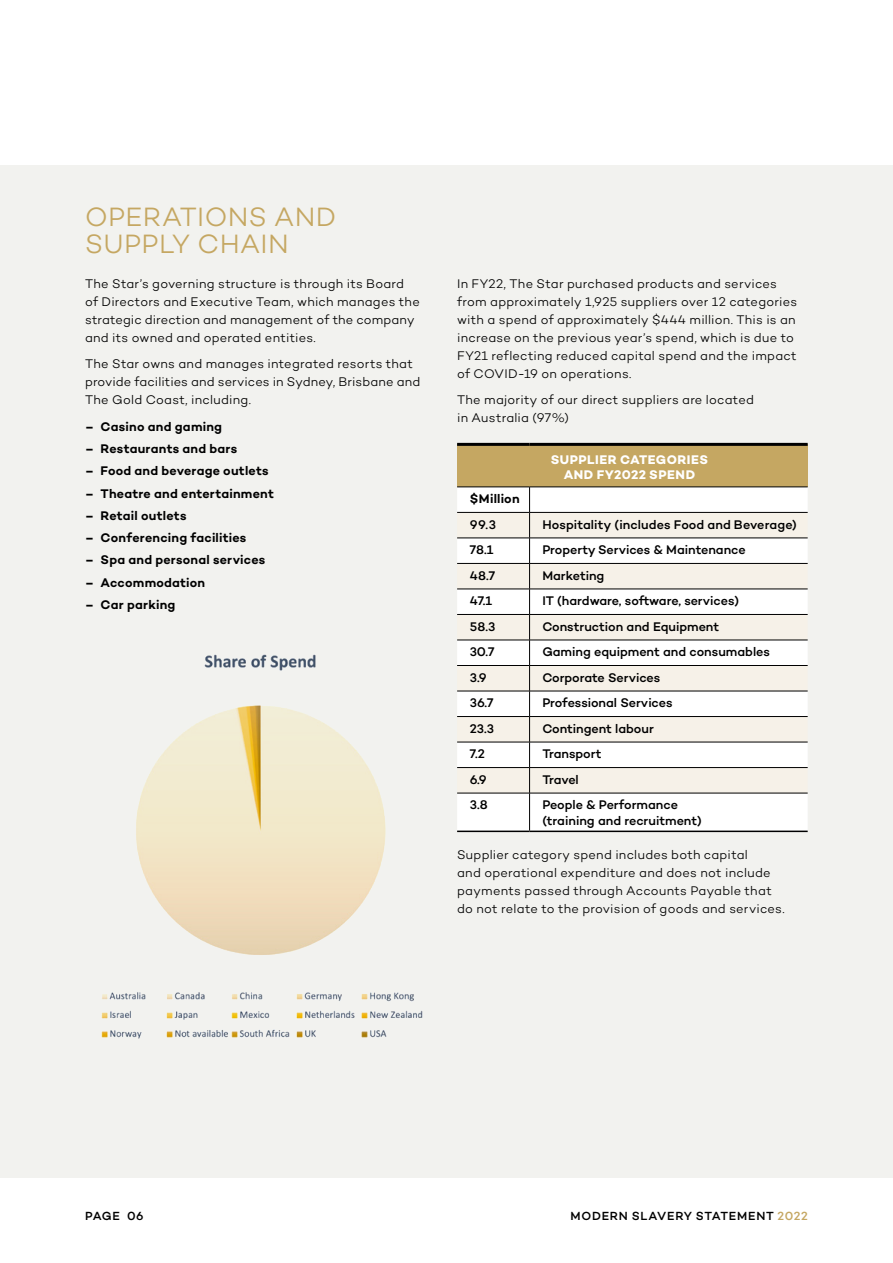
<style>
.page{position:relative;width:893px;height:1263px;background:#fff}
.page>*{position:absolute;margin:0;border:0;box-sizing:border-box;transform-origin:0 0}
.t1{font:300 27px/27px "Campton";letter-spacing:.01em;color:#c5a762}
.t2{font:300 12.75px/18px "Campton";letter-spacing:.015em;color:#000}
.t3{font:500 12.75px/15.3px "Campton";letter-spacing:-.005em;color:#000}
.t4{font:600 12.75px "Campton";letter-spacing:.015em;color:#000}
.t5{font:700 12.75px/15.3px "Campton";letter-spacing:.035em;color:#fff;text-align:center}
.t6{font:500 12px "Campton";letter-spacing:.055em;color:#000}
.s1{color:#c5a762}
</style>
<div class="page">
<div style="left:0;top:166px;width:893px;height:1012px;background:#f2f2ef"></div>
<img style="left:101px;top:654px;width:322px;height:385px">
<div style="left:457px;top:444px;width:351px;height:43px;background:#c5a762"></div>
<div style="left:457px;top:488px;width:351px;height:342px;background:#fff"></div>
<svg style="left:457px;top:513px;width:351px;height:280px"></svg>
<hr style="left:457px;top:443px;width:73px;height:3px;background:#000">
<hr style="left:530px;top:443px;width:278px;height:3px;background:#000">
<hr style="left:457px;top:487px;width:73px;height:1px;background:#000">
<hr style="left:530px;top:487px;width:278px;height:1px;background:#000">
<hr style="left:457px;top:512px;width:73px;height:1px;background:#000">
<hr style="left:530px;top:512px;width:278px;height:1px;background:#000">
<hr style="left:457px;top:538px;width:73px;height:1px;background:#000">
<hr style="left:530px;top:538px;width:278px;height:1px;background:#000">
<hr style="left:457px;top:563px;width:73px;height:1px;background:#000">
<hr style="left:530px;top:563px;width:278px;height:1px;background:#000">
<hr style="left:457px;top:589px;width:73px;height:1px;background:#000">
<hr style="left:530px;top:589px;width:278px;height:1px;background:#000">
<hr style="left:457px;top:614px;width:73px;height:1px;background:#000">
<hr style="left:530px;top:614px;width:278px;height:1px;background:#000">
<hr style="left:457px;top:640px;width:73px;height:1px;background:#000">
<hr style="left:530px;top:640px;width:278px;height:1px;background:#000">
<hr style="left:457px;top:665px;width:73px;height:1px;background:#000">
<hr style="left:530px;top:665px;width:278px;height:1px;background:#000">
<hr style="left:457px;top:691px;width:73px;height:1px;background:#000">
<hr style="left:530px;top:691px;width:278px;height:1px;background:#000">
<hr style="left:457px;top:716px;width:73px;height:1px;background:#000">
<hr style="left:530px;top:716px;width:278px;height:1px;background:#000">
<hr style="left:457px;top:742px;width:73px;height:1px;background:#000">
<hr style="left:530px;top:742px;width:278px;height:1px;background:#000">
<hr style="left:457px;top:767px;width:73px;height:1px;background:#000">
<hr style="left:530px;top:767px;width:278px;height:1px;background:#000">
<hr style="left:457px;top:793px;width:73px;height:1px;background:#000">
<hr style="left:530px;top:793px;width:278px;height:1px;background:#000">
<svg style="left:529px;top:487px;width:1px;height:306px"></svg>
<hr style="left:529px;top:793px;width:1px;height:37px;background:#000">
<hr style="left:457px;top:830px;width:73px;height:2px;background:#000">
<hr style="left:530px;top:830px;width:278px;height:2px;background:#000">
<h1 class="t1" style="left:85px;top:203px;width:253px">OPERATIONS AND<br>SUPPLY CHAIN</h1>
<p class="t2" style="left:85px;top:274px;width:336px">The Star’s governing structure is through its Board of Directors and Executive Team, which manages the strategic direction and management of the company and its owned and operated entities.</p>
<p class="t2" style="left:85px;top:355px;width:337px">The Star owns and manages integrated resorts that provide facilities and services in Sydney, Brisbane and<br>The Gold Coast, including.</p>
<p class="t4" style="left:85px;top:418px;width:139px">– Casino and gaming</p>
<p class="t4" style="left:85px;top:441px;width:154px">– Restaurants and bars</p>
<p class="t4" style="left:85px;top:463px;width:185px">– Food and beverage outlets</p>
<p class="t4" style="left:85px;top:485px;width:190px">– Theatre and entertainment</p>
<p class="t4" style="left:85px;top:507px;width:103px">– Retail outlets</p>
<p class="t4" style="left:85px;top:530px;width:163px">– Conferencing facilities</p>
<p class="t4" style="left:85px;top:552px;width:182px">– Spa and personal services</p>
<p class="t4" style="left:85px;top:574px;width:122px">– Accommodation</p>
<p class="t4" style="left:85px;top:596px;width:92px">– Car parking</p>
<p class="t2" style="left:457px;top:274px;width:341px">In FY22, The Star purchased products and services from approximately 1,925 suppliers over 12 categories with a spend of approximately $444 million. This is an increase on the previous year’s spend, which is due to FY21 reflecting reduced capital spend and the impact of COVID-19 on operations.</p>
<p class="t2" style="left:457px;top:391px;width:298px">The majority of our direct suppliers are located in Australia (97%)</p>
<p class="t5" style="left:551px;top:451px;width:159px">SUPPLIER CATEGORIES<br>AND FY2022 SPEND</p>
<p class="t4" style="left:470px;top:491px;width:51px">$Million</p>
<p class="t3" style="left:470px;top:516px;width:28px">99.3</p>
<p class="t3" style="left:542px;top:516px;width:256px">Hospitality (includes Food and Beverage)</p>
<p class="t3" style="left:470px;top:542px;width:25px">78.1</p>
<p class="t3" style="left:542px;top:542px;width:205px">Property Services &amp; Maintenance</p>
<p class="t3" style="left:470px;top:567px;width:27px">48.7</p>
<p class="t3" style="left:542px;top:567px;width:64px">Marketing</p>
<p class="t3" style="left:470px;top:593px;width:24px">47.1</p>
<p class="t3" style="left:542px;top:593px;width:198px">IT (hardware, software, services)</p>
<p class="t3" style="left:470px;top:618px;width:27px">58.3</p>
<p class="t3" style="left:542px;top:618px;width:178px">Construction and Equipment</p>
<p class="t3" style="left:470px;top:644px;width:26px">30.7</p>
<p class="t3" style="left:542px;top:644px;width:229px">Gaming equipment and consumables</p>
<p class="t3" style="left:470px;top:669px;width:18px">3.9</p>
<p class="t3" style="left:542px;top:669px;width:119px">Corporate Services</p>
<p class="t3" style="left:470px;top:695px;width:25px">36.7</p>
<p class="t3" style="left:542px;top:695px;width:132px">Professional Services</p>
<p class="t3" style="left:470px;top:720px;width:25px">23.3</p>
<p class="t3" style="left:542px;top:720px;width:113px">Contingent labour</p>
<p class="t3" style="left:470px;top:746px;width:16px">7.2</p>
<p class="t3" style="left:542px;top:746px;width:61px">Transport</p>
<p class="t3" style="left:470px;top:771px;width:18px">6.9</p>
<p class="t3" style="left:542px;top:771px;width:38px">Travel</p>
<p class="t3" style="left:470px;top:797px;width:19px">3.8</p>
<p class="t3" style="left:542px;top:797px;width:161px">People &amp; Performance (training and recruitment)</p>
<p class="t2" style="left:457px;top:845px;width:329px">Supplier category spend includes both capital<br>and operational expenditure and does not include payments passed through Accounts Payable that do not relate to the provision of goods and services.</p>
<p class="t6" style="left:85px;top:1209px;width:60px">PAGE 06</p>
<p class="t6" style="left:571px;top:1209px;width:239px">MODERN SLAVERY STATEMENT <span class="s1">2022</span></p>
</div>
